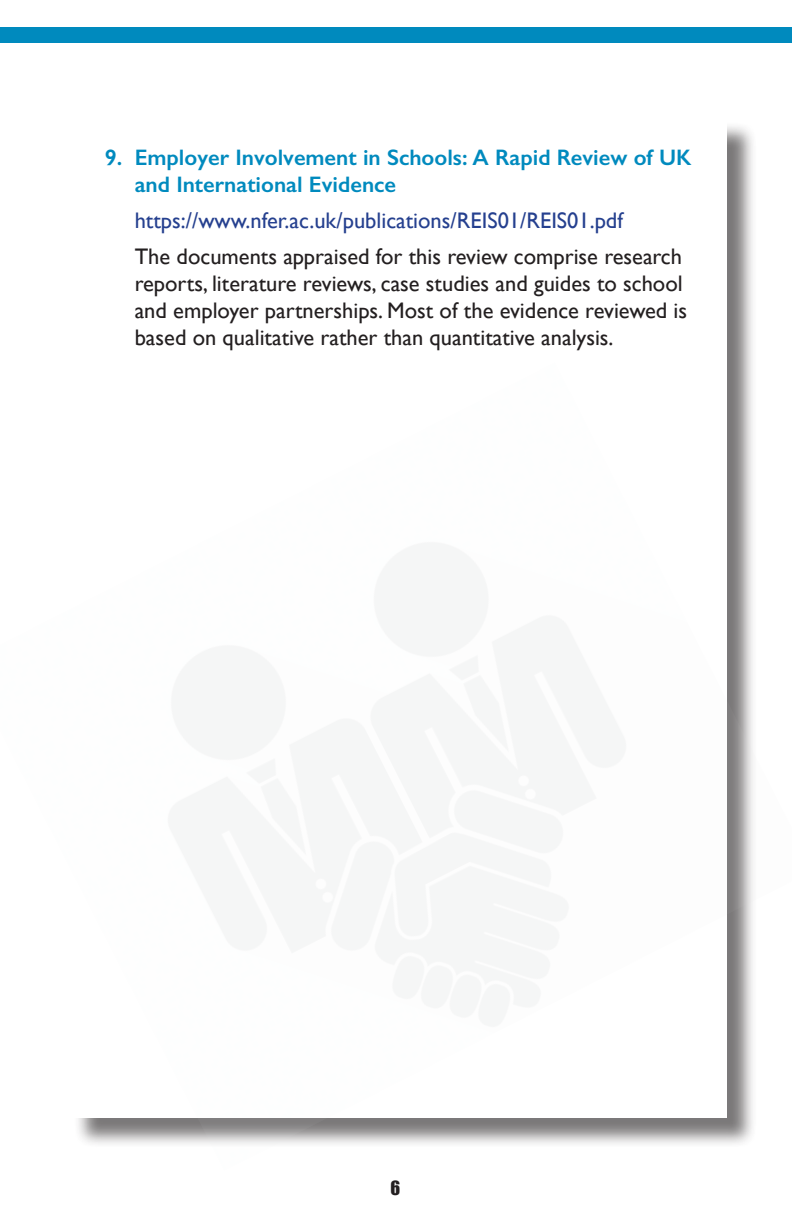
<style>
.page{position:relative;width:792px;height:1224px;background:#fff}
.page>*{position:absolute;margin:0;border:0;box-sizing:border-box;transform-origin:0 0}
.level_2_black{font:22.4px/27px "Gill Sans";color:#231f20}
.Web_title_with_bulle{font:600 22.4px/27px "Gill Sans";color:#008abe}
.level_2_blue_web_lin{font:22.4px "Gill Sans";color:#25408f}
.t1{font:18px "Impact";color:#231f20}
</style>
<div class="page">
<div style="left:0;top:27px;width:792px;height:16px;background:#008abe"></div>
<img style="left:78px;top:362px;width:675px;height:782px">
<p class="Web_title_with_bulle" style="left:135px;top:144px;width:558px;text-indent:-30px">9. Employer Involvement in Schools: A Rapid Review of UK and International Evidence</p>
<p class="level_2_blue_web_lin" style="left:135px;top:207px;width:490px">https://www.nfer.ac.uk/publications/REIS01/REIS01.pdf</p>
<p class="level_2_black" style="left:135px;top:243px;width:554px">The documents appraised for this review comprise research reports, literature reviews, case studies and guides to school and employer partnerships. Most of the evidence reviewed is based on qualitative rather than quantitative analysis.</p>
<p class="t1" style="left:390px;top:1177px;width:11px">6</p>
</div>
